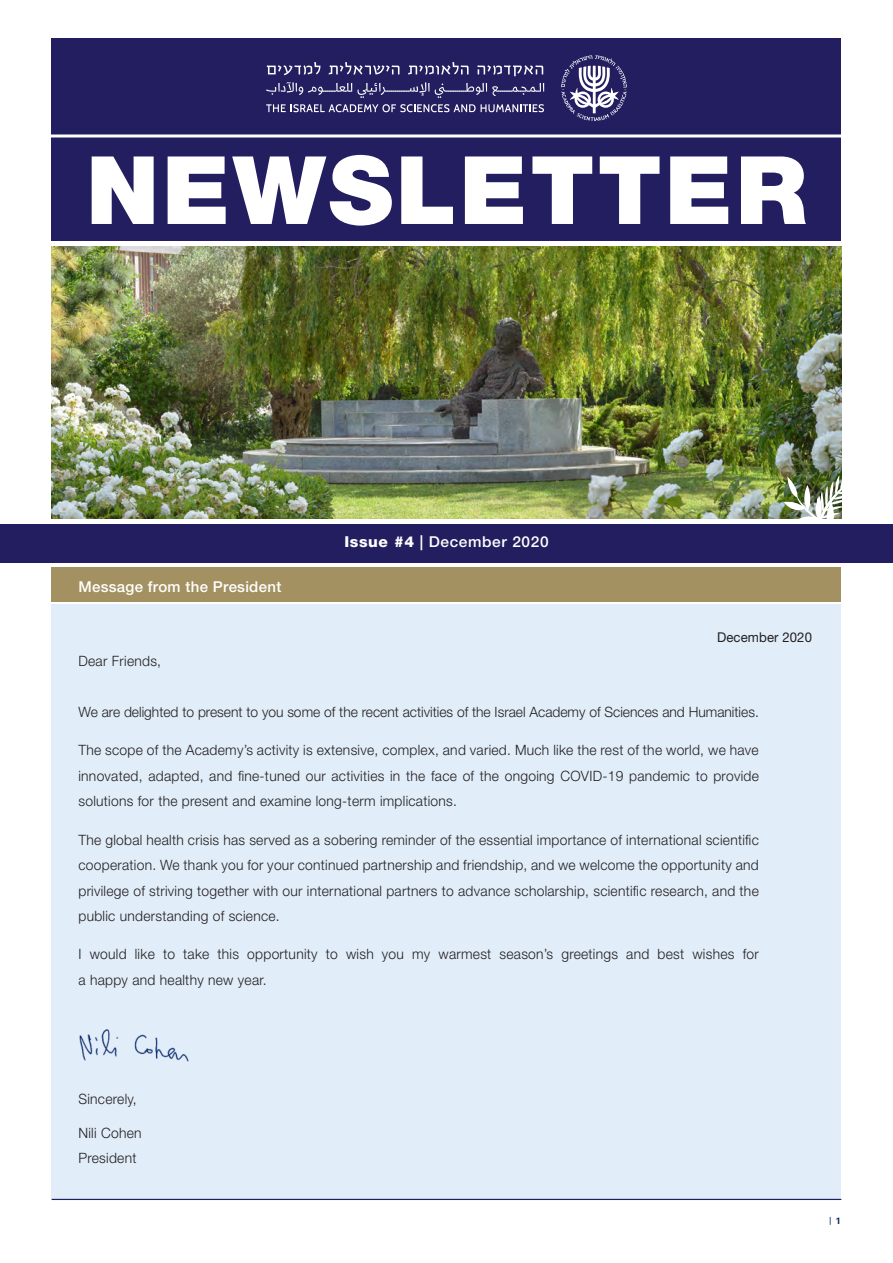
<style>
.page{position:relative;width:893px;height:1263px;background:#fff}
.page>*{position:absolute;margin:0;border:0;box-sizing:border-box;transform-origin:0 0}
.t1{font:900 94.5px "Helvetica Neue";letter-spacing:.03em;color:#fff}
.כותרת{font:500 15px "Helvetica Neue";letter-spacing:.02em;color:#fff}
.כותרת-2{font:500 15px "Helvetica Neue";letter-spacing:.04em;color:#fff}
.t2{font:300 14.25px/25.5px "Helvetica Neue";letter-spacing:.02em;color:#231f20;text-align:justify}
.t3{font:300 14.25px "Helvetica Neue";color:#231f20}
.t4{font:13.5px "Helvetica Neue";letter-spacing:.01em;color:#231f20}
.t5{font:500 12px "Narkis Block MF";color:#002561}
.s1{font-weight:800}
.s2{font-weight:400}
</style>
<div class="page">
<div style="left:52px;top:38px;width:789px;height:203px;background:#231e60"></div>
<img style="left:52px;top:246px;width:789px;height:272px">
<svg style="left:561px;top:55px;width:66px;height:66px"></svg>
<svg style="left:267px;top:62px;width:276px;height:14px"></svg>
<svg style="left:266px;top:104px;width:278px;height:8px"></svg>
<svg style="left:266px;top:82px;width:278px;height:16px"></svg>
<div style="left:52px;top:604px;width:789px;height:596px;background:#e1edf9"></div>
<hr style="left:0;top:134px;width:893px;height:3px;background:#fff">
<hr style="left:52px;top:1199px;width:789px;height:1px;background:#231e60">
<img style="left:79px;top:1029px;width:110px;height:33px">
<img style="left:784px;top:468px;width:58px;height:51px">
<div style="left:0;top:524px;width:893px;height:38px;background:#231e60"></div>
<div style="left:52px;top:568px;width:789px;height:34px;background:#a39161"></div>
<p class="t1" style="left:86px;top:134px;width:722px">NEWSLETTER</p>
<p class="כותרת" style="left:78px;top:577px;width:204px">Message from the President</p>
<p class="כותרת-2" style="left:344px;top:533px;width:206px"><span class="s1">Issue #4</span> | December 2020</p>
<p class="t4" style="left:717px;top:629px;width:96px">December 2020</p>
<p class="t2" style="left:78px;top:648px;width:84px">Dear Friends,</p>
<p class="t3" style="left:78px;top:703px;width:682px">We are delighted to present to you some of the recent activities of the Israel Academy of Sciences and Humanities.</p>
<p class="t2" style="left:78px;top:737px;width:682px">The scope of the Academy s’ activity is extensive, complex, and varied. Much like the rest of the world, we have innovated, adapted, and fine-tuned our activities in the face of the ongoing COVID-19 pandemic to provide solutions for the present and examine long-term implications.</p>
<p class="t2" style="left:78px;top:826px;width:682px">The global health crisis has served as a sobering reminder of the essential importance of international scientific cooperation. We thank you for your continued partnership and friendship, and we welcome the opportunity and privilege of striving together with our international partners to advance scholarship, scientific research, and the public understanding of science.</p>
<p class="t2" style="left:743px;top:941px;width:18px">for</p>
<p class="t2" style="left:78px;top:941px;width:190px">I<br>a happy and healthy new year.</p>
<p class="t2" style="left:90px;top:941px;width:38px">would</p>
<p class="t2" style="left:135px;top:941px;width:22px">like</p>
<p class="t2" style="left:183px;top:941px;width:28px">take</p>
<p class="t2" style="left:218px;top:941px;width:23px">this</p>
<p class="t2" style="left:247px;top:941px;width:72px">opportunity</p>
<p class="t2" style="left:346px;top:941px;width:29px">wish</p>
<p class="t2" style="left:500px;top:941px;width:55px">season s’</p>
<p class="t2" style="left:561px;top:941px;width:58px">greetings</p>
<p class="t2" style="left:626px;top:941px;width:25px">and</p>
<p class="t2" style="left:658px;top:941px;width:28px">best</p>
<p class="t2" style="left:692px;top:941px;width:44px">wishes</p>
<p class="t2" style="left:163px;top:941px;width:14px">to</p>
<p class="t2" style="left:326px;top:941px;width:14px">to</p>
<p class="t2" style="left:438px;top:941px;width:54px">warmest</p>
<p class="t2" style="left:382px;top:941px;width:24px">you</p>
<p class="t2" style="left:412px;top:941px;width:20px">my</p>
<p class="t2" style="left:78px;top:1086px;width:60px">Sincerely,</p>
<p class="t2" style="left:78px;top:1120px;width:65px">Nili Cohen</p>
<p class="t2" style="left:78px;top:1145px;width:60px">President</p>
<p class="t5" style="left:829px;top:1213px;width:14px">1<span class="s2">|</span></p>
</div>
